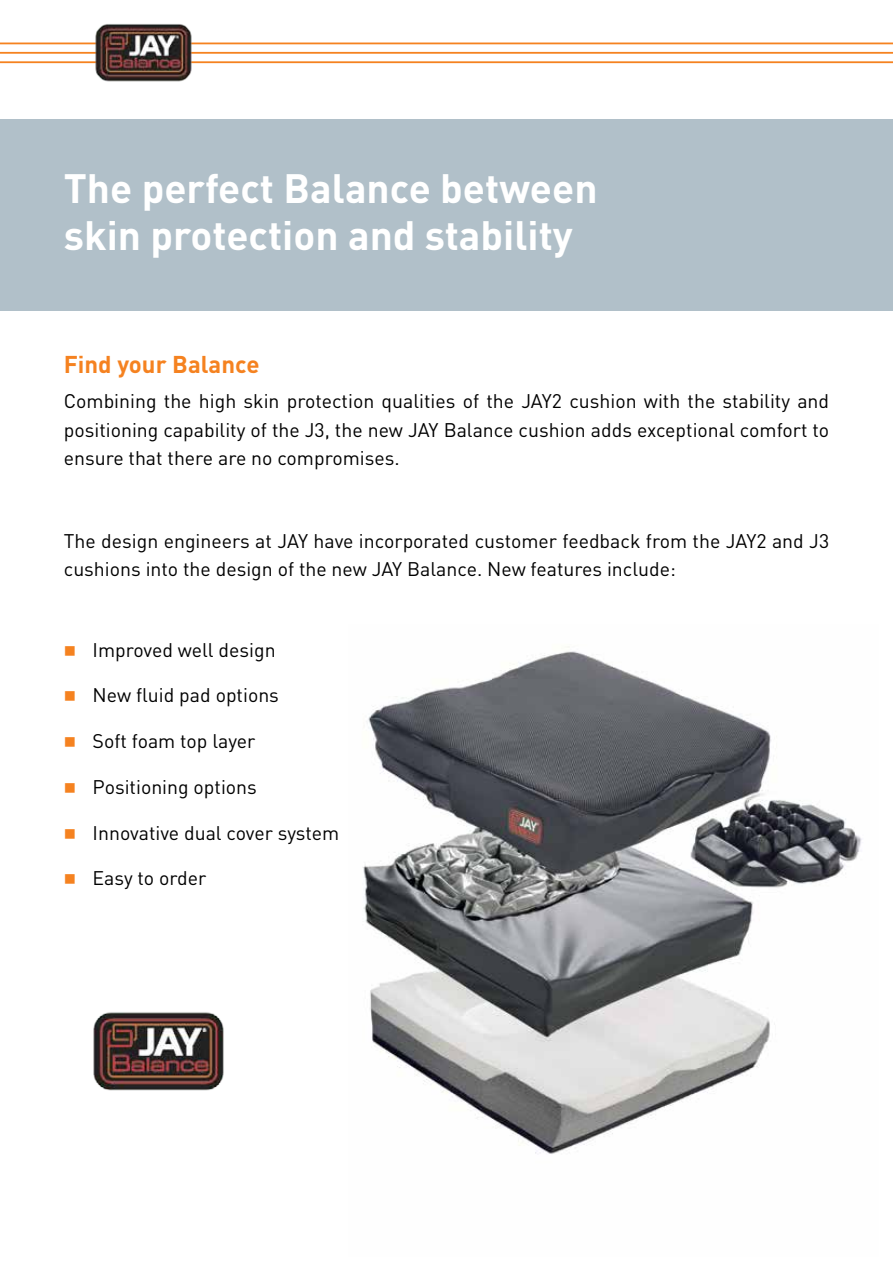
<style>
.page{position:relative;width:893px;height:1263px;background:#fff}
.page>*{position:absolute;margin:0;border:0;box-sizing:border-box;transform-origin:0 0}
.t1{font:700 40.5px/48px "DINOT";color:#fff}
.t2{font:700 24px "DINOT";color:#f58220}
.t3{font:19.5px/28.5px "DINOT";color:#000;text-align:justify}
.s1{color:#f58220}
</style>
<div class="page">
<hr style="left:187px;top:52px;width:706px;height:2px;background:#f58220">
<hr style="left:0;top:61px;width:893px;height:2px;background:#f58220">
<hr style="left:187px;top:43px;width:706px;height:1px;background:#f58220">
<hr style="left:0;top:52px;width:99px;height:2px;background:#f58220">
<hr style="left:0;top:43px;width:99px;height:1px;background:#f58220">
<div style="left:0;top:119px;width:893px;height:191px;background:#b1c0c9"></div>
<img style="left:363px;top:646px;width:499px;height:508px">
<img style="left:93px;top:1012px;width:131px;height:79px">
<img style="left:93px;top:24px;width:103px;height:58px">
<h1 class="t1" style="left:64px;top:163px;width:535px">The perfect Balance between skin protection and stability</h1>
<p class="t2" style="left:64px;top:349px;width:197px">Find your Balance</p>
<p class="t3" style="left:64px;top:387px;width:767px">Combining the high skin protection qualities of the JAY2 cushion with the stability and positioning capability of the J3, the new JAY Balance cushion adds exceptional comfort to ensure that there are no compromises.</p>
<p class="t3" style="left:64px;top:526px;width:767px">The design engineers at JAY have incorporated customer feedback from the JAY2 and J3 cushions into the design of the new JAY Balance. New features include:</p>
<p class="t3" style="left:64px;top:635px;width:213px"><span class="s1">■</span> Improved well design</p>
<p class="t3" style="left:64px;top:681px;width:217px"><span class="s1">■</span> New fluid pad options</p>
<p class="t3" style="left:64px;top:726px;width:193px"><span class="s1">■</span> Soft foam top layer</p>
<p class="t3" style="left:64px;top:772px;width:195px"><span class="s1">■</span> Positioning options</p>
<p class="t3" style="left:64px;top:818px;width:277px"><span class="s1">■</span> Innovative dual cover system</p>
<p class="t3" style="left:64px;top:864px;width:144px"><span class="s1">■</span> Easy to order</p>
</div>
